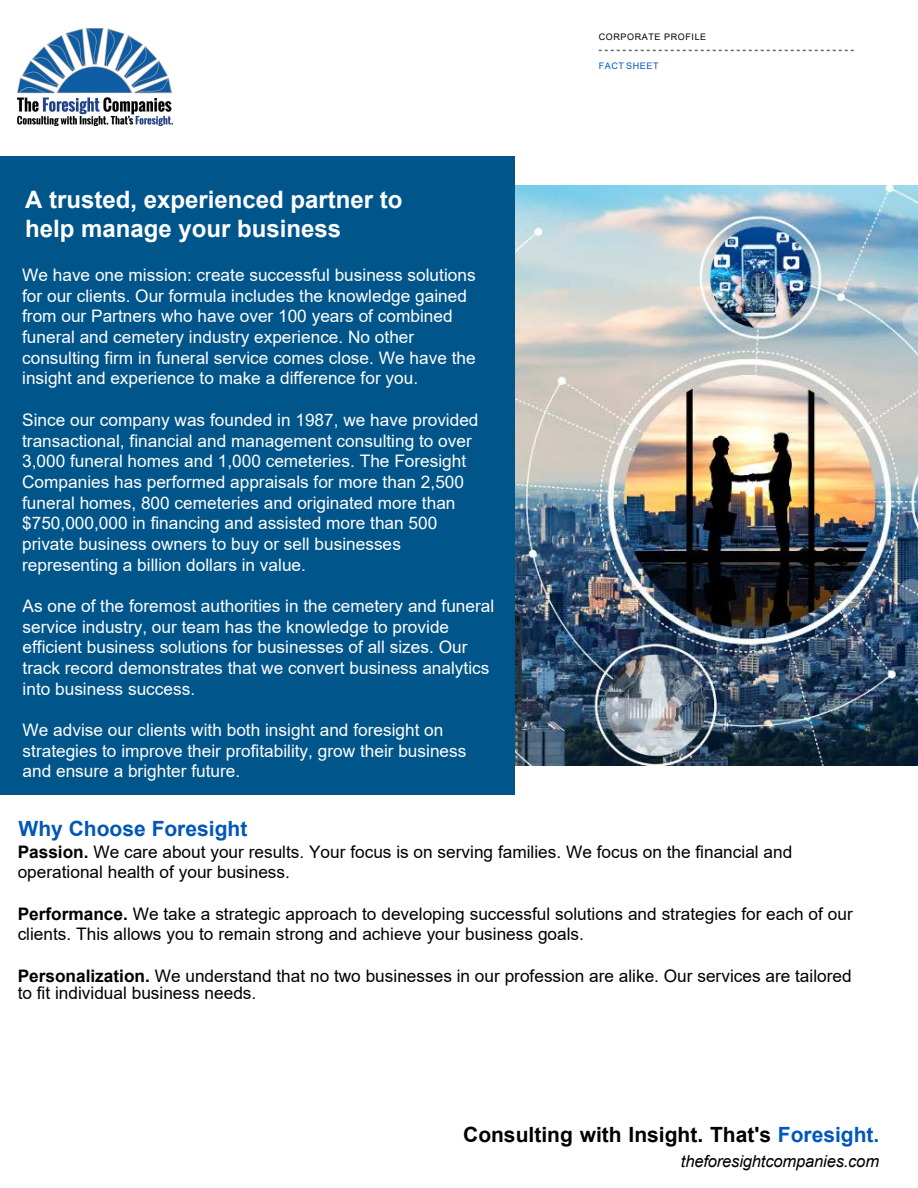
<style>
.page{position:relative;width:918px;height:1188px;background:#fff}
.page>*{position:absolute;margin:0;border:0;box-sizing:border-box;transform-origin:0 0}
.t1{font:700 24px/28.8px "Arial";color:#fff}
.Body_Text_1{font:700 21px "Arial";color:#000}
.t2{font:700 21px "Arial";color:#0057b7}
.t3{font:17.25px/20.7px "Arial";color:#fff}
.t4{font:17.25px/20.7px "Arial";color:#000}
.t5{font:italic 16.5px "Arial";letter-spacing:-.01em;color:#000}
.description__top_ri{font:9px "Arial";letter-spacing:.065em;color:#000}
.description__top_ri-2{font:9px "Arial";letter-spacing:.065em;color:#0057bd}
.s1{font-weight:700}
.s2{color:#0057bd}
</style>
<div class="page">
<img style="left:514px;top:185px;width:404px;height:580px">
<div style="left:0;top:156px;width:514px;height:639px;background:#00558b"></div>
<svg style="left:599px;top:50px;width:255px;height:1px"></svg>
<img style="left:18px;top:29px;width:155px;height:96px">
<p class="description__top_ri" style="left:599px;top:31px;width:109px">CORPORATE PROFILE</p>
<p class="description__top_ri-2" style="left:599px;top:59px;width:61px">FACT SHEET</p>
<h1 class="t1" style="left:25px;top:185px;width:379px">A trusted, experienced partner to help manage your business</h1>
<p class="t3" style="left:22px;top:264px;width:455px">We have one mission: create successful business solutions for our clients. Our formula includes the knowledge gained from our Partners who have over 100 years of combined funeral and cemetery industry experience. No other consulting firm in funeral service comes close. We have the insight and experience to make a difference for you.</p>
<p class="t3" style="left:22px;top:409px;width:458px">Since our company was founded in 1987, we have provided transactional, financial and management consulting to over 3,000 funeral homes and 1,000 cemeteries. The Foresight Companies has performed appraisals for more than 2,500 funeral homes, 800 cemeteries and originated more than $750,000,000 in financing and assisted more than 500 private business owners to buy or sell businesses representing a billion dollars in value.</p>
<p class="t3" style="left:23px;top:595px;width:473px">As one of the foremost authorities in the cemetery and funeral service industry, our team has the knowledge to provide efficient business solutions for businesses of all sizes. Our track record demonstrates that we convert business analytics into business success.</p>
<p class="t3" style="left:23px;top:720px;width:445px">We advise our clients with both insight and foresight on strategies to improve their profitability, grow their business and ensure a brighter future.</p>
<p class="t2" style="left:19px;top:814px;width:230px">Why Choose Foresight</p>
<p class="t4" style="left:18px;top:841px;width:776px"><span class="s1">Passion.</span> We care about your results. Your focus is on serving families. We focus on the financial and operational health of your business.</p>
<p class="t4" style="left:18px;top:903px;width:837px"><span class="s1">Performance.</span> We take a strategic approach to developing successful solutions and strategies for each of our clients. This allows you to remain strong and achieve your business goals.</p>
<p class="t4" style="left:18px;top:967px;width:836px;line-height:17.2px"><span class="s1">Personalization.</span> We understand that no two businesses in our profession are alike. Our services are tailored to fit individual business needs.</p>
<p class="Body_Text_1" style="left:463px;top:1119px;width:418px">Consulting with Insight. That's <span class="s2">Foresight.</span></p>
<p class="t5" style="left:681px;top:1151px;width:200px">theforesightcompanies.com</p>
</div>
